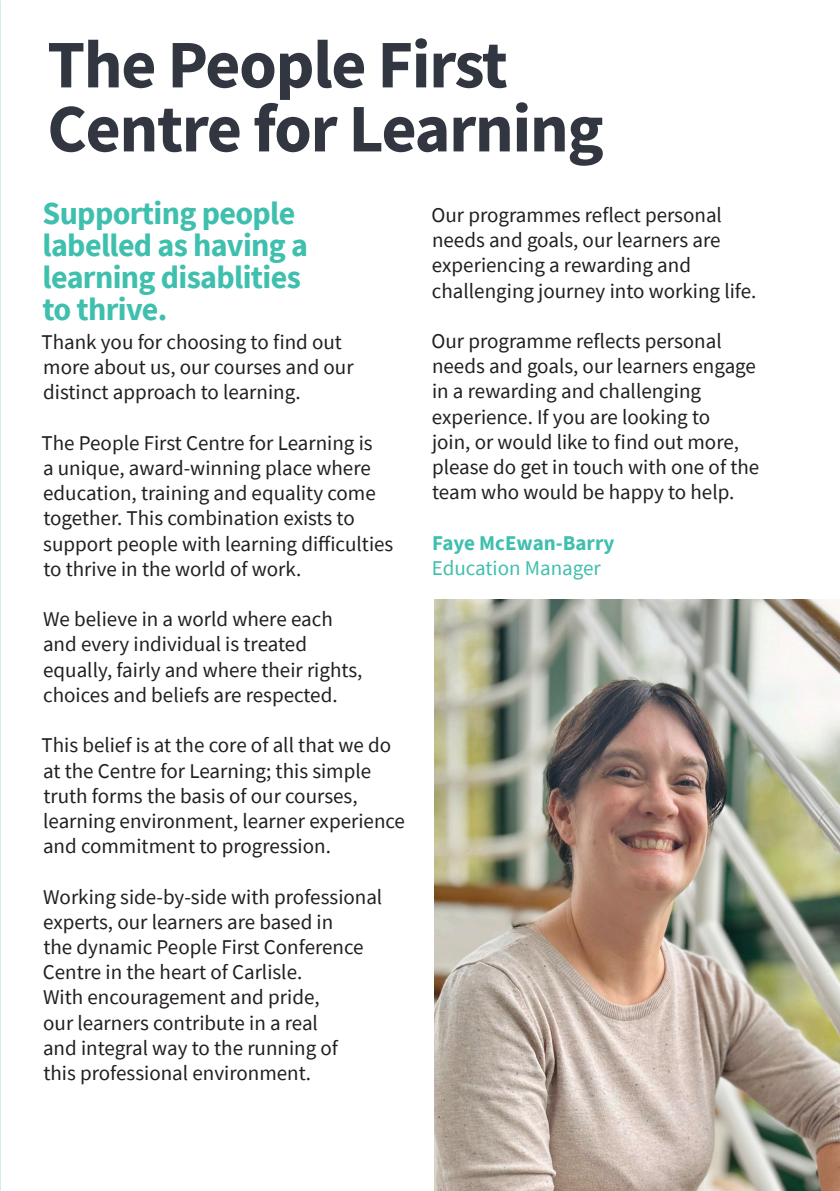
<style>
.page{position:relative;width:840px;height:1191px;background:#fff}
.page>*{position:absolute;margin:0;border:0;box-sizing:border-box;transform-origin:0 0}
.Page_subheading{font:700 68px "Source Sans Pro";letter-spacing:-.02em;color:#323640}
.Heading_16pt{font:700 32px/32px "Source Sans Pro";letter-spacing:-.02em;color:#3fbfae}
.t1{font:21px/25.2px "Source Sans Pro";color:#231f20}
.t2{font:700 21px "Source Sans Pro";color:#3fbfae}
.t3{font:21px "Source Sans Pro";color:#3fbfae}
</style>
<div class="page">
<img style="left:434px;top:600px;width:405px;height:591px">
<p class="Page_subheading" style="left:47px;top:19px;width:462px">The People First</p>
<p class="Page_subheading" style="left:47px;top:83px;width:557px">Centre for Learning</p>
<p class="Heading_16pt" style="left:43px;top:197px;width:267px">Supporting people labelled as having a learning disablities to thrive.</p>
<p class="t1" style="left:431px;top:202px;width:326px">Our programmes reflect personal needs and goals, our learners are experiencing a rewarding and challenging journey into working life.</p>
<p class="t1" style="left:431px;top:328px;width:329px">Our programme reflects personal needs and goals, our learners engage in a rewarding and challenging experience. If you are looking to<br>join, or would like to find out more, please do get in touch with one of the team who would be happy to help.</p>
<p class="t2" style="left:432px;top:528px;width:184px">Faye McEwan-Barry</p>
<p class="t3" style="left:431px;top:554px;width:170px">Education Manager</p>
<p class="t1" style="left:41px;top:329px;width:313px">Thank you for choosing to find out more about us, our courses and our distinct approach to learning.</p>
<p class="t1" style="left:41px;top:430px;width:353px">The People First Centre for Learning is<br>a unique, award-winning place where education, training and equality come together. This combination exists to support people with learning difficulties to thrive in the world of work.</p>
<p class="t1" style="left:43px;top:606px;width:321px">We believe in a world where each and every individual is treated equally, fairly and where their rights, choices and beliefs are respected.</p>
<p class="t1" style="left:41px;top:732px;width:365px">This belief is at the core of all that we do at the Centre for Learning; this simple truth forms the basis of our courses, learning environment, learner experience and commitment to progression.</p>
<p class="t1" style="left:43px;top:884px;width:341px">Working side-by-side with professional experts, our learners are based in<br>the dynamic People First Conference Centre in the heart of Carlisle.</p>
<p class="t1" style="left:43px;top:984px;width:296px">With encouragement and pride, our learners contribute in a real and integral way to the running of this professional environment.</p>
</div>
